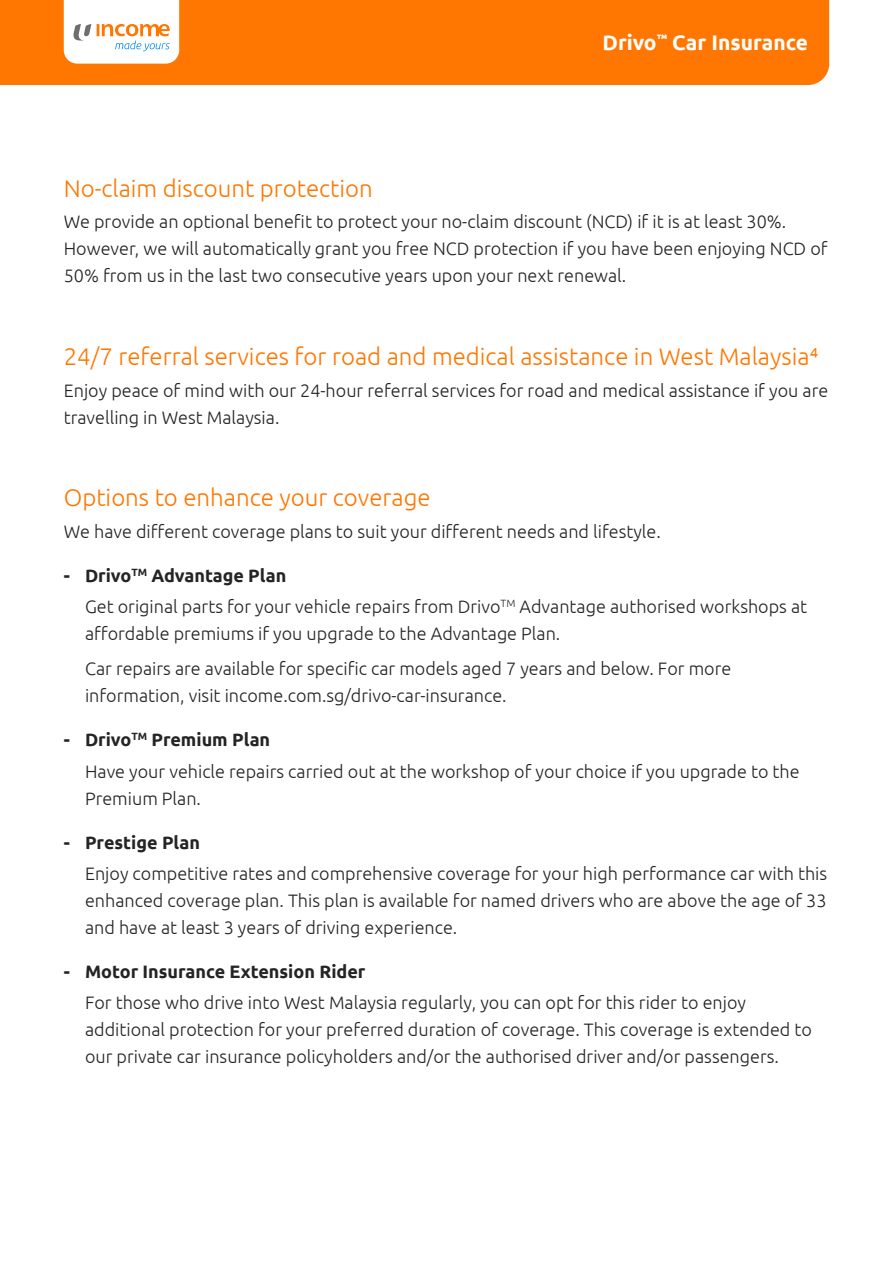
<style>
.page{position:relative;width:893px;height:1263px;background:#fff}
.page>*{position:absolute;margin:0;border:0;box-sizing:border-box;transform-origin:0 0}
.t1{font:300 24px "Ubuntu";color:#f70}
.t2{font:700 21px "Ubuntu";color:#fff}
.t3{font:300 18px/27px "Ubuntu";color:#242424}
.t4{font:700 18px "Ubuntu";color:#242424}
.s1{font-weight:700}
</style>
<div class="page">
<div style="left:0;top:0;width:829px;height:85px;background:#f70"></div>
<svg style="left:64px;top:0;width:115px;height:64px"></svg>
<p class="t2" style="left:603px;top:30px;width:207px">Drivo<sup>™</sup> Car Insurance</p>
<h1 class="t1" style="left:64px;top:174px;width:311px">No-claim discount protection</h1>
<p class="t3" style="left:64px;top:208px;width:765px">We provide an optional benefit to protect your no-claim discount (NCD) if it is at least 30%.<br>However, we will automatically grant you free NCD protection if you have been enjoying NCD of<br>50% from us in the last two consecutive years upon your next renewal.</p>
<h1 class="t1" style="left:64px;top:342px;width:756px">24/7 referral services for road and medical assistance in West Malaysia⁴</h1>
<p class="t3" style="left:64px;top:376px;width:766px">Enjoy peace of mind with our 24-hour referral services for road and medical assistance if you are travelling in West Malaysia.</p>
<h1 class="t1" style="left:64px;top:483px;width:368px">Options to enhance your coverage</h1>
<p class="t3" style="left:64px;top:517px;width:598px">We have different coverage plans to suit your different needs and lifestyle.</p>
<p class="t3" style="left:85px;top:559px;width:724px;line-height:31.2px;text-indent:-21px"><span class="s1">- Drivo</span><sup>TM</sup> <span class="s1">Advantage Plan<br></span>Get original parts for your vehicle repairs from Drivo<sup>TM</sup> Advantage authorised workshops at</p>
<p class="t3" style="left:85px;top:615px;width:648px;line-height:35.5px">affordable premiums if you upgrade to the Advantage Plan.<br>Car repairs are available for specific car models aged 7 years and below. For more</p>
<p class="t3" style="left:85px;top:682px;width:423px">information, visit income.com.sg/drivo-car-insurance.</p>
<p class="t3" style="left:85px;top:724px;width:716px;line-height:31.2px;text-indent:-21px"><span class="s1">- Drivo</span><sup>TM</sup> <span class="s1">Premium Plan<br></span>Have your vehicle repairs carried out at the workshop of your choice if you upgrade to the</p>
<p class="t3" style="left:85px;top:784px;width:118px">Premium Plan.</p>
<p class="t4" style="left:64px;top:831px;width:138px">- Prestige Plan</p>
<p class="t3" style="left:85px;top:859px;width:744px;text-align:justify">Enjoy competitive rates and comprehensive coverage for your high performance car with this enhanced coverage plan. This plan is available for named drivers who are above the age of 33 and have at least 3 years of driving experience.</p>
<p class="t4" style="left:64px;top:961px;width:303px">- Motor Insurance Extension Rider</p>
<p class="t3" style="left:85px;top:989px;width:728px">For those who drive into West Malaysia regularly, you can opt for this rider to enjoy additional protection for your preferred duration of coverage. This coverage is extended to our private car insurance policyholders and/or the authorised driver and/or passengers.</p>
</div>
